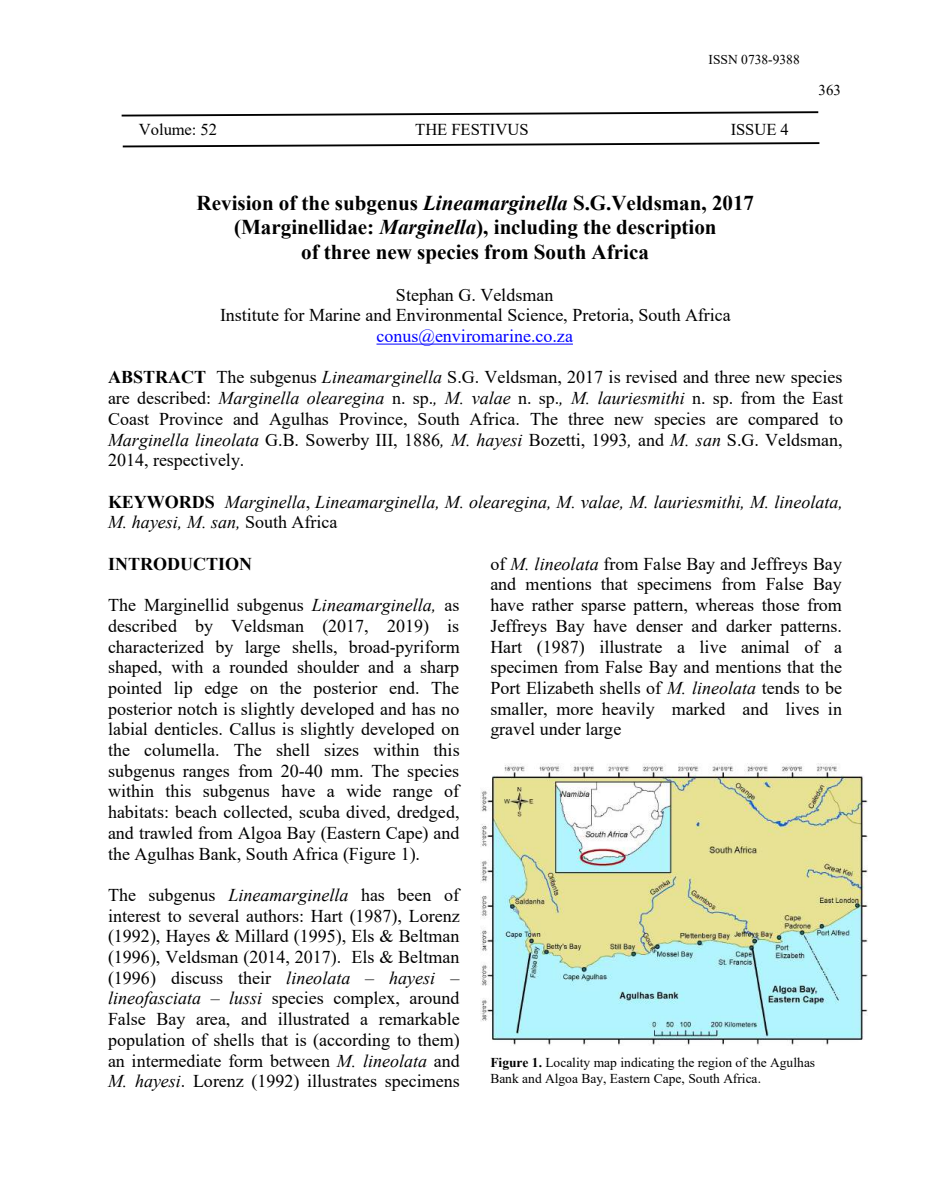
<style>
.page{position:relative;width:949px;height:1188px;background:#fff}
.page>*{position:absolute;margin:0;border:0;box-sizing:border-box;transform-origin:0 0}
.t1{font:700 21.15px/24.2px "Times New Roman";color:#000;text-align:center}
.t2{font:18px/20.7px "Times New Roman";color:#000;text-align:justify}
.t3{font:italic 18px/20.7px "Times New Roman";color:#000}
.t4{font:18px "Times New Roman";color:#00f}
.t5{font:700 18px "Times New Roman";color:#000}
.t6{font:16.65px "Times New Roman";color:#000}
.t7{font:15px "Times New Roman";color:#000}
.t8{font:13.5px/15.5px "Times New Roman";letter-spacing:.005em;color:#000}
.s1{font-style:italic}
.s2{font-weight:700}
.s3{font-weight:700;font-style:normal}
.s4{font-style:normal}
</style>
<div class="page">
<svg style="left:123px;top:142px;width:696px;height:5px"></svg>
<svg style="left:122px;top:111px;width:696px;height:6px"></svg>
<img style="left:480px;top:763px;width:388px;height:282px">
<hr style="left:376px;top:344px;width:197px;height:1px;background:#00f">
<p class="t8" style="left:708px;top:51px;width:93px">ISSN 0738-9388</p>
<p class="t6" style="left:139px;top:117px;width:80px">Volume: 52</p>
<p class="t6" style="left:415px;top:117px;width:115px">THE FESTIVUS</p>
<p class="t6" style="left:730px;top:117px;width:60px">ISSUE 4</p>
<p class="t7" style="left:818px;top:79px;width:24px">363</p>
<p class="t1" style="left:197px;top:191px;width:559px">Revision of the subgenus <span class="s1">Lineamarginella</span> S.G.Veldsman, 2017 (Marginellidae: <span class="s1">Marginella</span>), including the description<br>of three new species from South Africa</p>
<p class="t2" style="left:220px;top:284px;width:512px;text-align:center">Stephan G. Veldsman<br>Institute for Marine and Environmental Science, Pretoria, South Africa</p>
<p class="t4" style="left:376px;top:323px;width:198px">conus@enviromarine.co.za</p>
<p class="t2" style="left:108px;top:367px;width:736px"><span class="s2">ABSTRACT</span> The subgenus <span class="s1">Lineamarginella</span> S.G. Veldsman, 2017 is revised and three new species are described: <span class="s1">Marginella olearegina</span> n. sp.<span class="s1">, M. valae</span> n. sp.<span class="s1">, M. lauriesmithi</span> n. sp. from the East Coast Province and Agulhas Province, South Africa. The three new species are compared to <span class="s1">Marginella lineolata</span> G.B. Sowerby III, 1886<span class="s1">, M. hayesi</span> Bozetti, 1993<span class="s1">,</span> and <span class="s1">M. san</span> S.G. Veldsman, 2014, respectively.</p>
<p class="t3" style="left:108px;top:491px;width:736px"><span class="s3">KEYWORDS</span> Marginella<span class="s4">,</span> Lineamarginella, M. olearegina, M. valae, M. lauriesmithi, M. lineolata,<br>M. hayesi, M. san, <span class="s4">South Africa</span></p>
<p class="t5" style="left:108px;top:551px;width:146px">INTRODUCTION</p>
<p class="t2" style="left:108px;top:594px;width:353px">The Marginellid subgenus <span class="s1">Lineamarginella,</span> as described by Veldsman (2017, 2019) is characterized by large shells, broad-pyriform shaped, with a rounded shoulder and a sharp pointed lip edge on the posterior end. The posterior notch is slightly developed and has no labial denticles. Callus is slightly developed on the columella. The shell sizes within this subgenus ranges from 20-40 mm. The species within this subgenus have a wide range of habitats: beach collected, scuba dived, dredged, and trawled from Algoa Bay (Eastern Cape) and the Agulhas Bank, South Africa (Figure 1).</p>
<p class="t2" style="left:108px;top:884px;width:353px">The subgenus <span class="s1">Lineamarginella</span> has been of interest to several authors: Hart (1987), Lorenz (1992), Hayes &amp; Millard (1995), Els &amp; Beltman (1996), Veldsman (2014, 2017). Els &amp; Beltman (1996) discuss their <span class="s1">lineolata</span> – <span class="s1">hayesi</span> – <span class="s1">lineofasciata</span> – <span class="s1">lussi</span> species complex, around False Bay area, and illustrated a remarkable population of shells that is (according to them) an intermediate form between <span class="s1">M. lineolata</span> and <span class="s1">M. hayesi</span>. Lorenz (1992) illustrates specimens</p>
<p class="t2" style="left:490px;top:553px;width:353px">of <span class="s1">M. lineolata</span> from False Bay and Jeffreys Bay and mentions that specimens from False Bay have rather sparse pattern, whereas those from Jeffreys Bay have denser and darker patterns.<br>Hart (1987) illustrate a live animal of a specimen from False Bay and mentions that the Port Elizabeth shells of <span class="s1">M. lineolata</span> tends to be smaller, more heavily marked and lives in gravel under large</p>
<p class="t8" style="left:490px;top:1055px;width:326px"><span class="s2">Figure 1.</span> Locality map indicating the region of the Agulhas<br>Bank and Algoa Bay, Eastern Cape, South Africa.</p>
</div>
